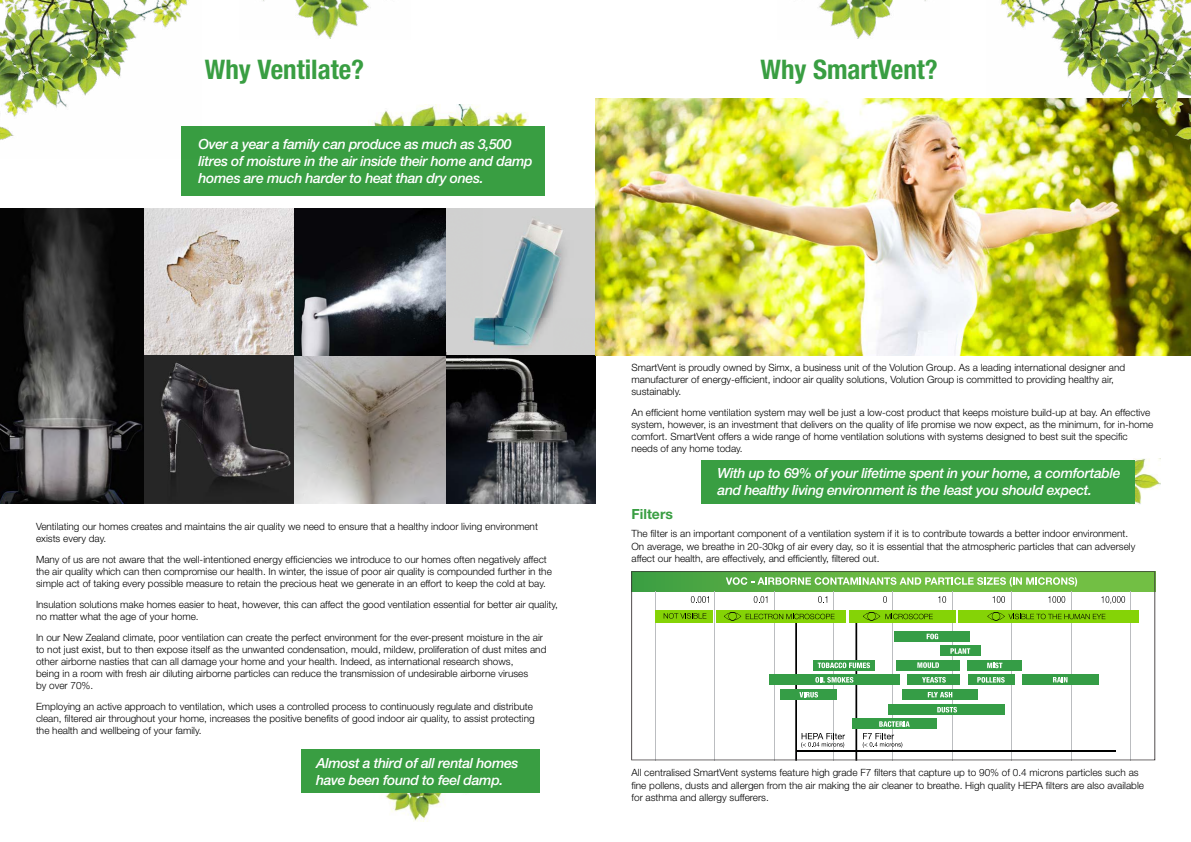
<style>
.page{position:relative;width:1191px;height:842px;background:#fff}
.page>*{position:absolute;margin:0;border:0;box-sizing:border-box;transform-origin:0 0}
.t1{font:700 condensed 27px "Helvetica Neue";color:#399e42}
.t2{font:italic 500 14px/16.8px "Helvetica Neue";letter-spacing:-.025em;color:#fff}
.t3{font:700 14px "Helvetica Neue";color:#399e42}
.t4{font:300 10px/12px "Helvetica Neue";color:#000}
</style>
<div class="page">
<img style="left:144px;top:208px;width:151px;height:152px">
<img style="left:144px;top:356px;width:59px;height:89px">
<img style="left:203px;top:360px;width:92px;height:85px">
<img style="left:144px;top:445px;width:151px;height:59px">
<img style="left:446px;top:208px;width:149px;height:148px">
<img style="left:295px;top:356px;width:151px;height:148px">
<img style="left:295px;top:208px;width:151px;height:148px">
<img style="left:446px;top:356px;width:149px;height:148px">
<img style="left:0;top:208px;width:144px;height:296px">
<img style="left:368px;top:104px;width:161px;height:22px">
<div style="left:181px;top:126px;width:363px;height:70px;background:#399e42"></div>
<img style="left:1133px;top:458px;width:27px;height:47px">
<div style="left:701px;top:460px;width:433px;height:44px;background:#399e42"></div>
<img style="left:365px;top:792px;width:116px;height:29px">
<div style="left:301px;top:749px;width:238px;height:43px;background:#399e42"></div>
<img style="left:595px;top:98px;width:596px;height:258px">
<svg style="left:631px;top:571px;width:524px;height:189px"></svg>
<svg style="left:691px;top:596px;width:18px;height:7px"></svg>
<svg style="left:753px;top:596px;width:14px;height:7px"></svg>
<svg style="left:818px;top:596px;width:9px;height:7px"></svg>
<svg style="left:883px;top:596px;width:4px;height:7px"></svg>
<svg style="left:938px;top:596px;width:8px;height:7px"></svg>
<svg style="left:992px;top:596px;width:13px;height:7px"></svg>
<svg style="left:1048px;top:596px;width:17px;height:7px"></svg>
<svg style="left:1101px;top:596px;width:24px;height:8px"></svg>
<div style="left:967px;top:660px;width:55px;height:11px;background:#359d46"></div>
<svg style="left:987px;top:663px;width:15px;height:5px"></svg>
<div style="left:1022px;top:674px;width:76px;height:11px;background:#359d46"></div>
<svg style="left:1053px;top:677px;width:14px;height:5px"></svg>
<div style="left:967px;top:674px;width:47px;height:11px;background:#359d46"></div>
<svg style="left:977px;top:677px;width:27px;height:6px"></svg>
<div style="left:939px;top:645px;width:41px;height:11px;background:#359d46"></div>
<svg style="left:950px;top:648px;width:20px;height:6px"></svg>
<hr style="left:796px;top:750px;width:320px;height:2px;background:#000">
<div style="left:852px;top:718px;width:84px;height:11px;background:#359d46"></div>
<svg style="left:879px;top:721px;width:30px;height:6px"></svg>
<div style="left:888px;top:704px;width:117px;height:11px;background:#359d46"></div>
<svg style="left:937px;top:707px;width:20px;height:5px"></svg>
<div style="left:769px;top:674px;width:130px;height:11px;background:#359d46"></div>
<svg style="left:815px;top:677px;width:38px;height:6px"></svg>
<div style="left:813px;top:660px;width:61px;height:11px;background:#359d46"></div>
<svg style="left:817px;top:662px;width:53px;height:6px"></svg>
<div style="left:894px;top:631px;width:76px;height:11px;background:#359d46"></div>
<svg style="left:926px;top:634px;width:12px;height:5px"></svg>
<div style="left:896px;top:660px;width:64px;height:11px;background:#359d46"></div>
<svg style="left:917px;top:662px;width:22px;height:6px"></svg>
<div style="left:907px;top:674px;width:53px;height:11px;background:#359d46"></div>
<svg style="left:922px;top:677px;width:23px;height:6px"></svg>
<div style="left:902px;top:689px;width:75px;height:11px;background:#359d46"></div>
<svg style="left:927px;top:692px;width:25px;height:5px"></svg>
<div style="left:780px;top:689px;width:57px;height:11px;background:#359d46"></div>
<svg style="left:799px;top:692px;width:19px;height:5px"></svg>
<svg style="left:801px;top:733px;width:44px;height:15px"></svg>
<svg style="left:862px;top:733px;width:40px;height:15px"></svg>
<div style="left:655px;top:609px;width:58px;height:13px;background:#85d306"></div>
<svg style="left:724px;top:612px;width:110px;height:8px"></svg>
<svg style="left:663px;top:613px;width:43px;height:6px"></svg>
<svg style="left:863px;top:612px;width:69px;height:8px"></svg>
<svg style="left:987px;top:612px;width:118px;height:8px"></svg>
<img style="left:819px;top:0;width:107px;height:39px">
<img style="left:986px;top:0;width:205px;height:159px">
<img style="left:263px;top:0;width:108px;height:39px">
<img style="left:0;top:0;width:187px;height:140px">
<h1 class="t1" style="left:205px;top:53px;width:161px">Why Ventilate?</h1>
<h1 class="t1" style="left:760px;top:53px;width:179px">Why SmartVent?</h1>
<h2 class="t2" style="left:198px;top:135px;width:336px">Over a year a family can produce as much as 3,500 litres of moisture in the air inside their home and damp homes are much harder to heat than dry ones.</h2>
<p class="t4" style="left:36px;top:520px;width:503px">Ventilating our homes creates and maintains the air quality we need to ensure that a healthy indoor living environment exists every day.</p>
<p class="t4" style="left:36px;top:553px;width:517px">Many of us are not aware that the well-intentioned energy efficiencies we introduce to our homes often negatively affect the air quality which can then compromise our health. In winter, the issue of poor air quality is compounded further in the simple act of taking every possible measure to retain the precious heat we generate in an effort to keep the cold at bay.</p>
<p class="t4" style="left:36px;top:598px;width:523px">Insulation solutions make homes easier to heat, however, this can affect the good ventilation essential for better air quality, no matter what the age of your home.</p>
<p class="t4" style="left:36px;top:631px;width:512px">In our New Zealand climate, poor ventilation can create the perfect environment for the ever-present moisture in the air to not just exist, but to then expose itself as the unwanted condensation, mould, mildew, proliferation of dust mites and other airborne nasties that can all damage your home and your health. Indeed, as international research shows,<br>being in a room with fresh air diluting airborne particles can reduce the transmission of undesirable airborne viruses<br>by over 70%.</p>
<p class="t4" style="left:36px;top:700px;width:500px">Employing an active approach to ventilation, which uses a controlled process to continuously regulate and distribute clean, filtered air throughout your home, increases the positive benefits of good indoor air quality, to assist protecting the health and wellbeing of your family.</p>
<h2 class="t2" style="left:316px;top:754px;width:204px">Almost a third of all rental homes have been found to feel damp.</h2>
<p class="t4" style="left:631px;top:361px;width:495px">SmartVent is proudly owned by Simx, a business unit of the Volution Group. As a leading international designer and manufacturer of energy-efficient, indoor air quality solutions, Volution Group is committed to providing healthy air, sustainably.</p>
<p class="t4" style="left:631px;top:406px;width:523px">An efficient home ventilation system may well be just a low-cost product that keeps moisture build-up at bay. An effective system, however, is an investment that delivers on the quality of life promise we now expect, as the minimum, for in-home comfort. SmartVent offers a wide range of home ventilation solutions with systems designed to best suit the specific needs of any home today.</p>
<h2 class="t2" style="left:717px;top:464px;width:404px">With up to 69% of your lifetime spent in your home, a comfortable and healthy living environment is the least you should expect.</h2>
<h2 class="t3" style="left:631px;top:505px;width:43px">Filters</h2>
<p class="t4" style="left:631px;top:526px;width:505px;line-height:13.2px">The filter is an important component of a ventilation system if it is to contribute towards a better indoor environment.<br>On average, we breathe in 20-30kg of air every day, so it is essential that the atmospheric particles that can adversely</p>
<p class="t4" style="left:631px;top:552px;width:249px">affect our health, are effectively, and efficiently, filtered out.</p>
<p class="t4" style="left:631px;top:766px;width:514px;line-height:13.2px">All centralised SmartVent systems feature high grade F7 filters that capture up to 90% of 0.4 microns particles such as fine pollens, dusts and allergen from the air making the air cleaner to breathe. High quality HEPA filters are also available</p>
<p class="t4" style="left:631px;top:791px;width:139px">for asthma and allergy sufferers.</p>
</div>
